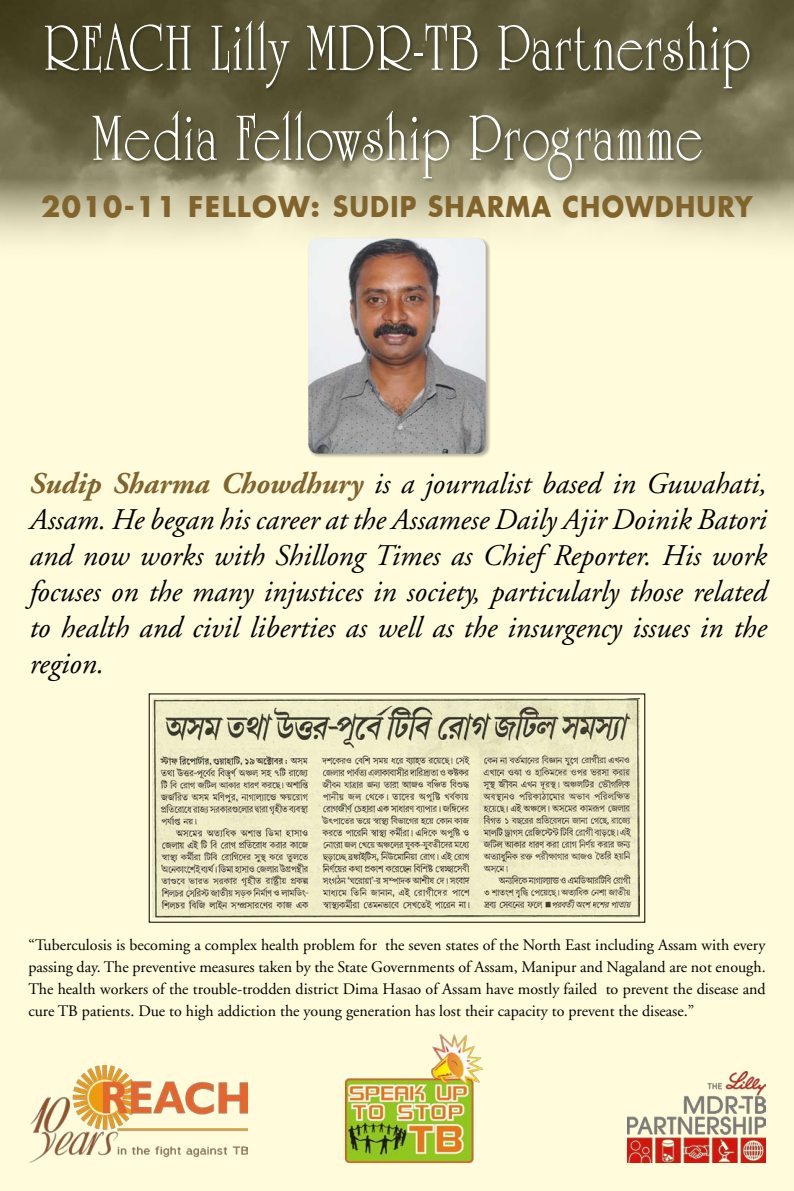
<style>
.page{position:relative;width:794px;height:1191px;background:#fffbdb}
.page>*{position:absolute;margin:0;border:0;box-sizing:border-box;transform-origin:0 0}
.t1{font:66px/90px "University Roman DTC";letter-spacing:.03em;color:#fff;text-align:center;scale:.82 1}
.t2{font:italic 30px/36px "Adobe Garamond";color:#000;text-align:justify}
.t3{font:700 28px "Futura";letter-spacing:.05em;color:#81632c}
.t4{font:16px/22px "Adobe Garamond";color:#000;text-align:justify}
.s1{font-weight:700;color:#81632c}
</style>
<div class="page">
<img style="left:0;top:0;width:794px;height:241px">
<div style="left:44px;top:20px;width:750px;height:181px;background:#000;opacity:.3"></div>
<img style="left:346px;top:1034px;width:137px;height:128px">
<div style="left:307px;top:237px;width:188px;height:225px;background:#000;opacity:.3"></div>
<img style="left:308px;top:238px;width:178px;height:215px">
<img style="left:153px;top:699px;width:486px;height:218px">
<img style="left:30px;top:1065px;width:218px;height:97px">
<img style="left:627px;top:1071px;width:138px;height:91px">
<h1 class="t1" style="left:44px;top:6px;width:863px">REACH Lilly MDR-TB Partnership<br>Media Fellowship Programme</h1>
<h3 class="t3" style="left:41px;top:187px;width:713px">2010-11 FELLOW: SUDIP SHARMA CHOWDHURY</h3>
<p class="t2" style="left:28px;top:467px;width:739px"><span class="s1">Sudip Sharma Chowdhury</span> is a journalist based in Guwahati, Assam. He began his career at the Assamese Daily Ajir Doinik Batori and now works with Shillong Times as Chief Reporter. His work focuses on the many injustices in society, particularly those related to health and civil liberties as well as the insurgency issues in the region.</p>
<p class="t4" style="left:28px;top:934px;width:739px">“Tuberculosis is becoming a complex health problem for the seven states of the North East including Assam with every passing day. The preventive measures taken by the State Governments of Assam, Manipur and Nagaland are not enough.<br>The health workers of the trouble-trodden district Dima Hasao of Assam have mostly failed to prevent the disease and cure TB patients. Due to high addiction the young generation has lost their capacity to prevent the disease.”</p>
</div>
